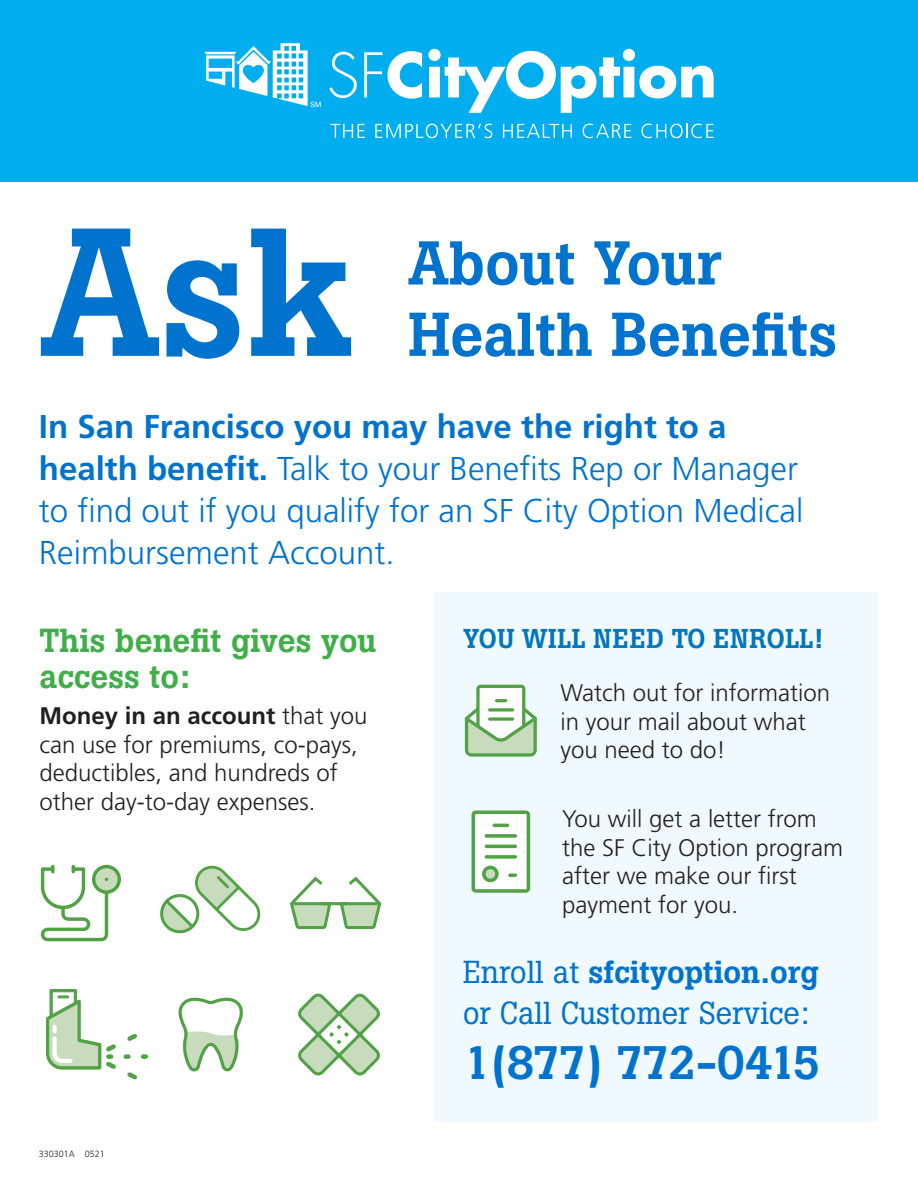
<style>
.page{position:relative;width:918px;height:1188px;background:#fff}
.page>*{position:absolute;margin:0;border:0;box-sizing:border-box;transform-origin:0 0}
.t1{font:500 180.3px "Boton";color:#0073ce}
.t2{font:500 61.2px/71.4px "Boton";color:#0073ce}
.t3{font:500 46.5px "Boton";letter-spacing:-.04em;color:#0073ce}
.t4{font:300 33px/42px "Frutiger";color:#0073ce}
.t5{font:500 33px/36px "Boton";color:#40ae49}
.t6{font:500 31.5px "Boton";color:#0073ce}
.t7{font:31.5px "Boton";color:#0073ce}
.t8{font:500 27px "Boton";letter-spacing:.02em;color:#0076be}
.t9{font:300 24px/28.8px "Frutiger";color:#231f20}
.t10{font:300 9px "Frutiger";color:#231f20}
.s1{font-weight:700}
.s2{font-weight:400}
</style>
<div class="page">
<div style="left:434px;top:592px;width:444px;height:529px;background:#f0f9fd"></div>
<div style="left:0;top:0;width:918px;height:181px;background:#00aeef"></div>
<svg style="left:329px;top:52px;width:28px;height:46px"></svg>
<svg style="left:364px;top:51px;width:58px;height:48px"></svg>
<svg style="left:428px;top:49px;width:286px;height:64px"></svg>
<svg style="left:331px;top:124px;width:34px;height:14px"></svg>
<svg style="left:375px;top:124px;width:117px;height:14px"></svg>
<svg style="left:503px;top:124px;width:69px;height:14px"></svg>
<svg style="left:583px;top:124px;width:48px;height:14px"></svg>
<svg style="left:641px;top:124px;width:73px;height:14px"></svg>
<svg style="left:204px;top:43px;width:117px;height:64px"></svg>
<svg style="left:41px;top:865px;width:80px;height:76px"></svg>
<svg style="left:160px;top:866px;width:100px;height:68px"></svg>
<svg style="left:289px;top:876px;width:93px;height:53px"></svg>
<svg style="left:178px;top:997px;width:65px;height:75px"></svg>
<svg style="left:465px;top:685px;width:72px;height:72px"></svg>
<svg style="left:472px;top:811px;width:58px;height:82px"></svg>
<svg style="left:298px;top:994px;width:82px;height:81px"></svg>
<svg style="left:46px;top:989px;width:100px;height:91px"></svg>
<p class="t1" style="left:40px;top:186px;width:317px">Ask</p>
<p class="t2" style="left:408px;top:228px;width:431px">About Your<br>Health Benefits</p>
<p class="t4" style="left:39px;top:406px;width:766px"><span class="s1">In San Francisco you may have the right to a health benefit.</span> Talk to your Benefits Rep or Manager to find out if you qualify for an SF City Option Medical Reimbursement Account.</p>
<p class="t5" style="left:40px;top:623px;width:339px">This benefit gives you access to:</p>
<p class="t9" style="left:40px;top:702px;width:330px"><span class="s1">Money in an account</span> that you can use for premiums, co-pays, deductibles, and hundreds of other day-to-day expenses.</p>
<p class="t10" style="left:39px;top:1149px;width:68px">330301A 0521</p>
<p class="t8" style="left:463px;top:622px;width:361px">YOU WILL NEED TO ENROLL!</p>
<p class="t9" style="left:560px;top:679px;width:271px">Watch out for information in your mail about what you need to do!</p>
<p class="t9" style="left:562px;top:804px;width:282px">You will get a letter from the SF City Option program after we make our first payment for you.</p>
<p class="t6" style="left:463px;top:954px;width:357px"><span class="s2">Enroll at</span> sfcityoption.org</p>
<p class="t7" style="left:463px;top:994px;width:348px">or Call Customer Service:</p>
<p class="t3" style="left:463px;top:1036px;width:359px">1(877) 772-0415</p>
</div>
